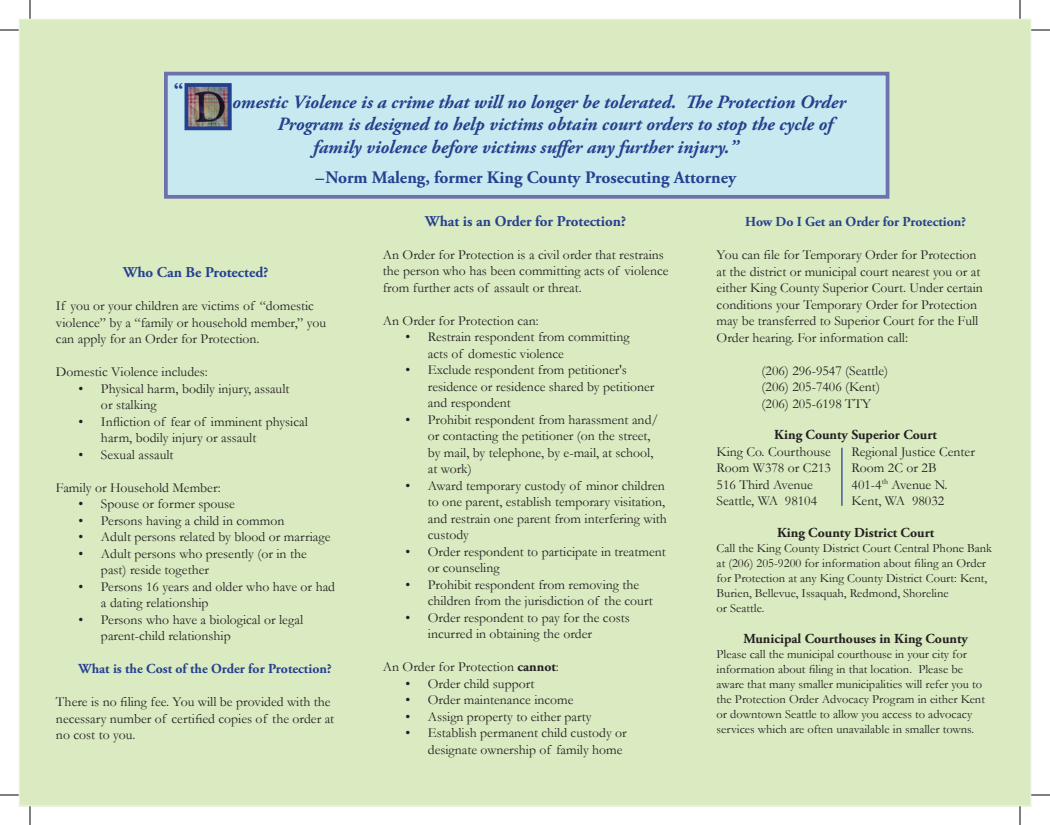
<style>
.page{position:relative;width:1050px;height:825px;background:#fff}
.page>*{position:absolute;margin:0;border:0;box-sizing:border-box;transform-origin:0 0}
.t1{font:italic 700 18.75px "Adobe Garamond Pro";color:#25408f}
.t2{font:700 18.75px "Garamond";color:#25408f}
.t3{font:700 17.5px "Adobe Garamond Pro";color:#25408f}
.t4{font:700 15px "Adobe Garamond Pro";color:#25408f}
.t5{font:13.75px/16.5px "Garamond";color:#231f20}
.t6{font:700 13.75px "Adobe Garamond Pro";color:#231f20}
.t7{font:700 13.75px "Adobe Garamond Pro";color:#25408f}
.t8{font:12.5px/15px "Garamond";color:#231f20}
.s1{font-family:"Adobe Garamond Pro";font-weight:700}
</style>
<div class="page">
<div style="left:19px;top:19px;width:1012px;height:787px;background:#daebc2"></div>
<div style="left:166px;top:74px;width:722px;height:123px;background:#c7e9ef"></div>
<div style="left:164px;top:72px;width:725px;height:127px;border:4px solid #6e72ac"></div>
<img style="left:190px;top:88px;width:37px;height:37px">
<div style="left:185px;top:83px;width:47px;height:47px;border:4px solid #25408f"></div>
<hr style="left:841px;top:448px;width:2px;height:58px;background:#25408f">
<svg style="left:0;top:29px;width:19px;height:1px"></svg>
<svg style="left:1031px;top:29px;width:19px;height:1px"></svg>
<svg style="left:0;top:794px;width:19px;height:1px"></svg>
<svg style="left:1031px;top:794px;width:19px;height:1px"></svg>
<svg style="left:29px;top:0;width:1px;height:19px"></svg>
<svg style="left:1019px;top:0;width:1px;height:19px"></svg>
<svg style="left:0;top:30px;width:19px;height:1px"></svg>
<svg style="left:1031px;top:30px;width:19px;height:1px"></svg>
<svg style="left:0;top:795px;width:19px;height:1px"></svg>
<svg style="left:1031px;top:795px;width:19px;height:1px"></svg>
<svg style="left:30px;top:0;width:1px;height:19px"></svg>
<svg style="left:1020px;top:0;width:1px;height:19px"></svg>
<svg style="left:19px;top:806px;width:1012px;height:19px"></svg>
<h1 class="t2" style="left:174px;top:78px;width:11px">“</h1>
<h1 class="t1" style="left:232px;top:91px;width:615px">omestic Violence is a crime that will no longer be tolerated. The Protection Order</h1>
<h1 class="t1" style="left:277px;top:113px;width:557px">Program is designed to help victims obtain court orders to stop the cycle of</h1>
<h1 class="t1" style="left:313px;top:136px;width:427px">family violence before victims suffer any further injury.”</h1>
<p class="t3" style="left:315px;top:167px;width:422px">–Norm Maleng, former King County Prosecuting Attorney</p>
<p class="t4" style="left:123px;top:264px;width:147px">Who Can Be Protected?</p>
<p class="t5" style="left:56px;top:298px;width:272px">If you or your children are victims of “domestic violence” by a “family or household member,” you can apply for an Order for Protection.</p>
<p class="t5" style="left:56px;top:364px;width:153px">Domestic Violence includes:</p>
<p class="t5" style="left:101px;top:380px;width:190px;text-indent:-22px">• Physical harm, bodily injury, assault or stalking</p>
<p class="t5" style="left:101px;top:413px;width:208px;text-indent:-22px">• Infliction of fear of imminent physical harm, bodily injury or assault</p>
<p class="t5" style="left:78px;top:446px;width:97px">• Sexual assault</p>
<p class="t5" style="left:56px;top:479px;width:166px">Family or Household Member:</p>
<p class="t5" style="left:78px;top:496px;width:158px">• Spouse or former spouse</p>
<p class="t5" style="left:78px;top:512px;width:208px">• Persons having a child in common</p>
<p class="t5" style="left:78px;top:529px;width:254px">• Adult persons related by blood or marriage</p>
<p class="t5" style="left:101px;top:545px;width:207px;text-indent:-22px">• Adult persons who presently (or in the past) reside together</p>
<p class="t5" style="left:101px;top:578px;width:236px;text-indent:-22px">• Persons 16 years and older who have or had a dating relationship</p>
<p class="t5" style="left:101px;top:611px;width:204px;text-indent:-22px">• Persons who have a biological or legal parent-child relationship</p>
<p class="t7" style="left:78px;top:661px;width:255px">What is the Cost of the Order for Protection?</p>
<p class="t5" style="left:56px;top:694px;width:280px">There is no filing fee. You will be provided with the necessary number of certified copies of the order at no cost to you.</p>
<p class="t4" style="left:425px;top:212px;width:202px">What is an Order for Protection?</p>
<p class="t5" style="left:383px;top:246px;width:287px">An Order for Protection is a civil order that restrains the person who has been committing acts of violence from further acts of assault or threat.</p>
<p class="t5" style="left:383px;top:312px;width:157px">An Order for Protection can:</p>
<p class="t5" style="left:428px;top:329px;width:203px;text-indent:-22px">• Restrain respondent from committing acts of domestic violence</p>
<p class="t5" style="left:428px;top:362px;width:228px;text-indent:-22px">• Exclude respondent from petitioner's residence or residence shared by petitioner and respondent</p>
<p class="t5" style="left:428px;top:411px;width:232px;text-indent:-22px">• Prohibit respondent from harassment and/ or contacting the petitioner (on the street, by mail, by telephone, by e-mail, at school, at work)</p>
<p class="t5" style="left:428px;top:477px;width:241px;text-indent:-22px">• Award temporary custody of minor children to one parent, establish temporary visitation, and restrain one parent from interfering with custody</p>
<p class="t5" style="left:428px;top:543px;width:240px;text-indent:-22px">• Order respondent to participate in treatment or counseling</p>
<p class="t5" style="left:428px;top:576px;width:227px;text-indent:-22px">• Prohibit respondent from removing the children from the jurisdiction of the court</p>
<p class="t5" style="left:428px;top:609px;width:203px;text-indent:-22px">• Order respondent to pay for the costs incurred in obtaining the order</p>
<p class="t5" style="left:383px;top:659px;width:178px">An Order for Protection <span class="s1">cannot</span>:</p>
<p class="t5" style="left:405px;top:675px;width:131px">• Order child support</p>
<p class="t5" style="left:405px;top:692px;width:170px">• Order maintenance income</p>
<p class="t5" style="left:405px;top:708px;width:188px">• Assign property to either party</p>
<p class="t5" style="left:428px;top:725px;width:200px;text-indent:-22px">• Establish permanent child custody or designate ownership of family home</p>
<p class="t7" style="left:745px;top:214px;width:222px">How Do I Get an Order for Protection?</p>
<p class="t5" style="left:717px;top:246px;width:268px">You can file for Temporary Order for Protection at the district or municipal court nearest you or at either King County Superior Court. Under certain conditions your Temporary Order for Protection may be transferred to Superior Court for the Full Order hearing. For information call:</p>
<p class="t5" style="left:762px;top:362px;width:128px">(206) 296-9547 (Seattle) (206) 205-7406 (Kent) (206) 205-6198 TTY</p>
<p class="t6" style="left:774px;top:427px;width:164px">King County Superior Court</p>
<p class="t5" style="left:717px;top:443px;width:116px">King Co. Courthouse</p>
<p class="t5" style="left:852px;top:443px;width:125px">Regional Justice Center</p>
<p class="t5" style="left:717px;top:459px;width:116px">Room W378 or C213</p>
<p class="t5" style="left:852px;top:459px;width:86px">Room 2C or 2B</p>
<p class="t5" style="left:717px;top:476px;width:98px">516 Third Avenue</p>
<p class="t5" style="left:852px;top:476px;width:97px">401-4<sup>th</sup> Avenue N.</p>
<p class="t5" style="left:717px;top:492px;width:102px">Seattle, WA 98104</p>
<p class="t5" style="left:852px;top:492px;width:94px">Kent, WA 98032</p>
<p class="t6" style="left:777px;top:524px;width:159px">King County District Court</p>
<p class="t8" style="left:717px;top:540px;width:277px">Call the King County District Court Central Phone Bank at (206) 205-9200 for information about filing an Order for Protection at any King County District Court: Kent, Burien, Bellevue, Issaquah, Redmond, Shoreline<br>or Seattle.</p>
<p class="t6" style="left:743px;top:631px;width:226px">Municipal Courthouses in King County</p>
<p class="t8" style="left:717px;top:647px;width:270px">Please call the municipal courthouse in your city for information about filing in that location. Please be aware that many smaller municipalities will refer you to the Protection Order Advocacy Program in either Kent or downtown Seattle to allow you access to advocacy services which are often unavailable in smaller towns.</p>
</div>
